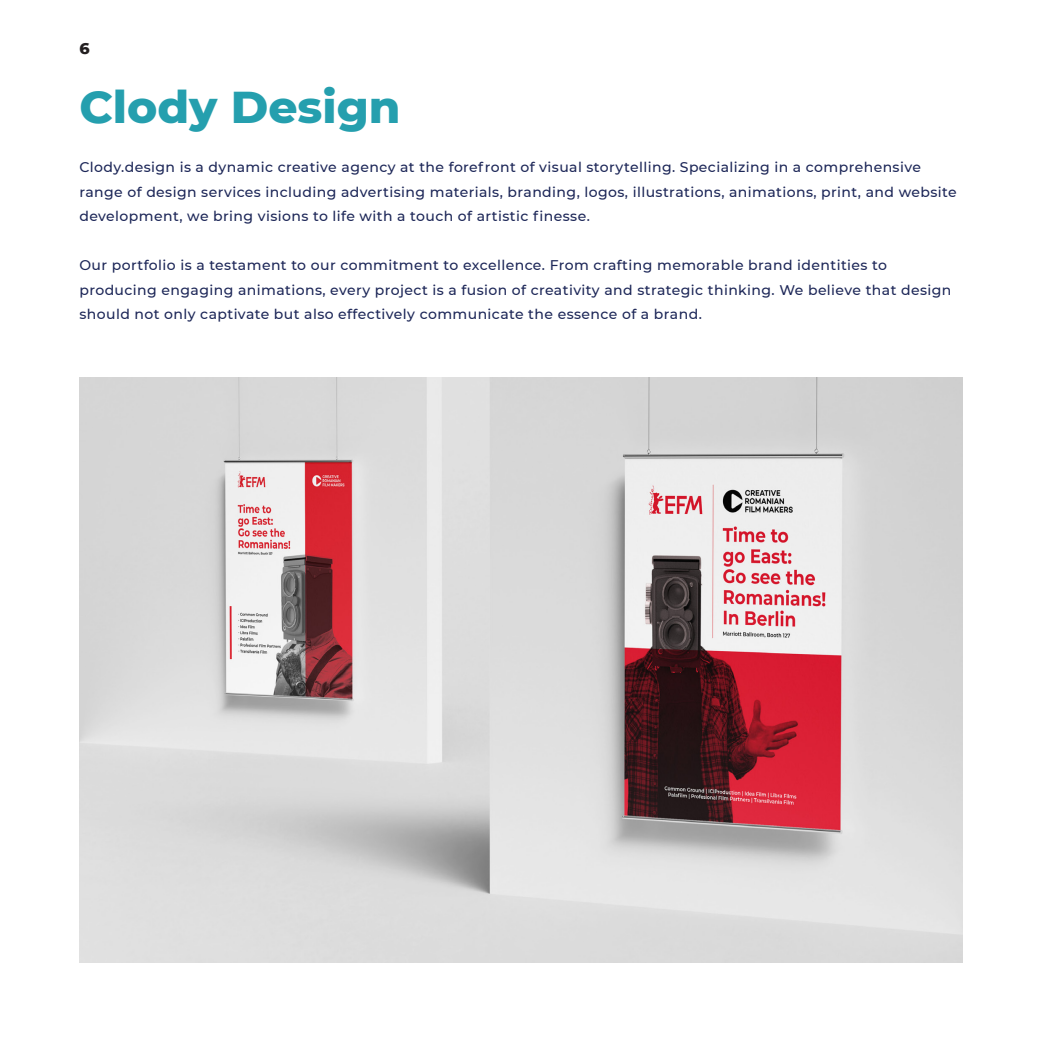
<style>
.page{position:relative;width:1042px;height:1042px;background:#fff}
.page>*{position:absolute;margin:0;border:0;box-sizing:border-box;transform-origin:0 0}
.H_-_2{font:800 45.5px "Montserrat";color:#259fae}
.t1{font:800 15.75px "Montserrat";color:#231f20}
.H_-_2-2{font:500 14px/24.5px "Montserrat";letter-spacing:.03em;color:#1d2758}
</style>
<div class="page">
<img style="left:79px;top:377px;width:883px;height:585px">
<p class="t1" style="left:79px;top:37px;width:12px">6</p>
<p class="H_-_2" style="left:79px;top:74px;width:323px">Clody Design</p>
<p class="H_-_2-2" style="left:79px;top:155px;width:879px">Clody.design is a dynamic creative agency at the forefront of visual storytelling. Specializing in a comprehensive range of design services including advertising materials, branding, logos, illustrations, animations, print, and website development, we bring visions to life with a touch of artistic finesse.</p>
<p class="H_-_2-2" style="left:79px;top:253px;width:873px">Our portfolio is a testament to our commitment to excellence. From crafting memorable brand identities to producing engaging animations, every project is a fusion of creativity and strategic thinking. We believe that design should not only captivate but also effectively communicate the essence of a brand.</p>
</div>
